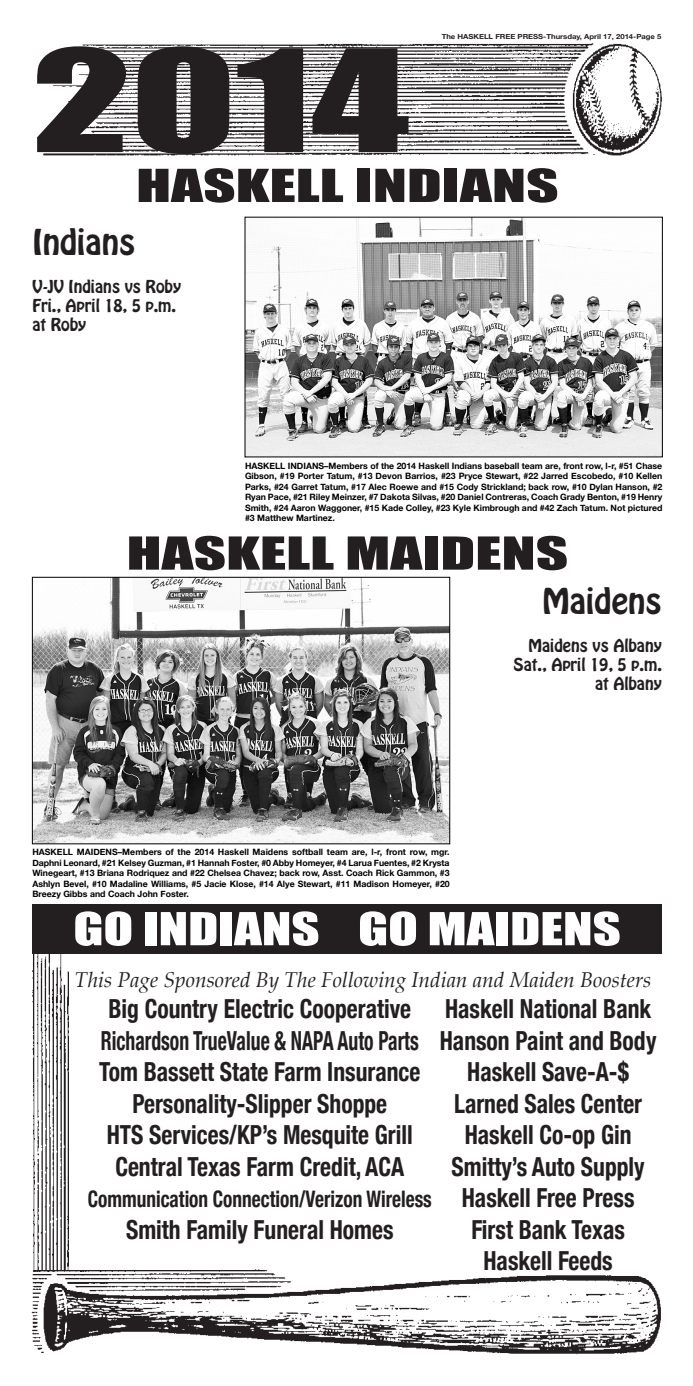
<style>
.page{position:relative;width:693px;height:1386px;background:#fff}
.page>*{position:absolute;margin:0;border:0;box-sizing:border-box;transform-origin:0 0}
.t1{font:131.25px "Impact";color:#231f20;scale:1.5 1}
.t2{font:42px "Impact";color:#231f20;scale:1.5 1}
.t3{font:42px "Impact";color:#fff;scale:1.3 1}
.t4{font:31.5px "Hobo Std";color:#231f20}
.t5{font:700 condensed 26.25px/31.5px "Helvetica Neue";color:#231f20;text-align:center;scale:.9 1}
.t6{font:700 condensed 22.75px "Helvetica Neue";color:#231f20;scale:.85 1}
.t7{font:italic 21px "Palatino";color:#231f20}
.t8{font:15.75px/18.9px "Hobo Std";color:#231f20}
.t9{font:700 8.75px/10.5px "Helvetica Neue";color:#000;text-align:justify}
.t10{font:700 7px "Helvetica Neue";color:#231f20;scale:1.1 1}
</style>
<div class="page">
<img style="left:43px;top:44px;width:619px;height:112px">
<img style="left:31px;top:1269px;width:630px;height:86px">
<img style="left:32px;top:954px;width:37px;height:315px">
<div style="left:32px;top:904px;width:630px;height:49px;background:#231f20"></div>
<img style="left:247px;top:219px;width:414px;height:236px">
<img style="left:34px;top:579px;width:414px;height:263px">
<div style="left:32px;top:577px;width:418px;height:267px;border:1px solid #000"></div>
<p class="t1" style="left:32px;top:-1px;width:253px">2014</p>
<p class="t10" style="left:442px;top:31px;width:201px">The HASKELL FREE PRESS‑Thursday, April 17, 2014‑Page 5</p>
<p class="t2" style="left:136px;top:153px;width:283px">HASKELL INDIANS</p>
<p class="t4" style="left:32px;top:221px;width:105px">Indians</p>
<p class="t8" style="left:32px;top:278px;width:150px">V-JV Indians vs Roby<br>Fri., April 18, 5 p.m. at Roby</p>
<p class="t9" style="left:245px;top:461px;width:419px">HASKELL INDIANS–Members of the 2014 Haskell Indians baseball team are, front row, l-r, #51 Chase Gibson, #19 Porter Tatum, #13 Devon Barrios, #23 Pryce Stewart, #22 Jarred Escobedo, #10 Kellen Parks, #24 Garret Tatum, #17 Alec Roewe and #15 Cody Strickland; back row, #10 Dylan Hanson, #2<br>Ryan Pace, #21 Riley Meinzer, #7 Dakota Silvas, #20 Daniel Contreras, Coach Grady Benton, #19 Henry Smith, #24 Aaron Waggoner, #15 Kade Colley, #23 Kyle Kimbrough and #42 Zach Tatum. Not pictured #3 Matthew Martinez.</p>
<p class="t2" style="left:127px;top:521px;width:296px">HASKELL MAIDENS</p>
<p class="t9" style="left:32px;top:847px;width:419px">HASKELL MAIDENS–Members of the 2014 Haskell Maidens softball team are, l-r, front row, mgr.<br>Daphni Leonard, #21 Kelsey Guzman, #1 Hannah Foster, #0 Abby Homeyer, #4 Larua Fuentes, #2 Krysta Winegeart, #13 Briana Rodriquez and #22 Chelsea Chavez; back row, Asst. Coach Rick Gammon, #3<br>Ashlyn Bevel, #10 Madaline Williams, #5 Jacie Klose, #14 Alye Stewart, #11 Madison Homeyer, #20<br>Breezy Gibbs and Coach John Foster.</p>
<p class="t4" style="left:543px;top:580px;width:121px">Maidens</p>
<p class="t8" style="left:514px;top:636px;width:150px;text-align:right">Maidens vs Albany<br>Sat., April 19, 5 p.m. at Albany</p>
<p class="t3" style="left:73px;top:896px;width:423px">GO INDIANS GO MAIDENS</p>
<p class="t7" style="left:75px;top:962px;width:578px">This Page Sponsored By The Following Indian and Maiden Boosters</p>
<p class="t5" style="left:99px;top:991px;width:358px">Big Country Electric Cooperative Richardson TrueValue &amp; NAPA Auto Parts Tom Bassett State Farm Insurance Personality-Slipper Shoppe<br>HTS Services/KP’s Mesquite Grill Central Texas Farm Credit, ACA</p>
<p class="t6" style="left:88px;top:1180px;width:406px">Communication Connection/Verizon Wireless</p>
<p class="t5" style="left:126px;top:1212px;width:299px">Smith Family Funeral Homes</p>
<p class="t5" style="left:440px;top:991px;width:242px">Haskell National Bank<br>Hanson Paint and Body<br>Haskell Save-A-$<br>Larned Sales Center<br>Haskell Co-op Gin<br>Smitty’s Auto Supply<br>Haskell Free Press<br>First Bank Texas<br>Haskell Feeds</p>
</div>
